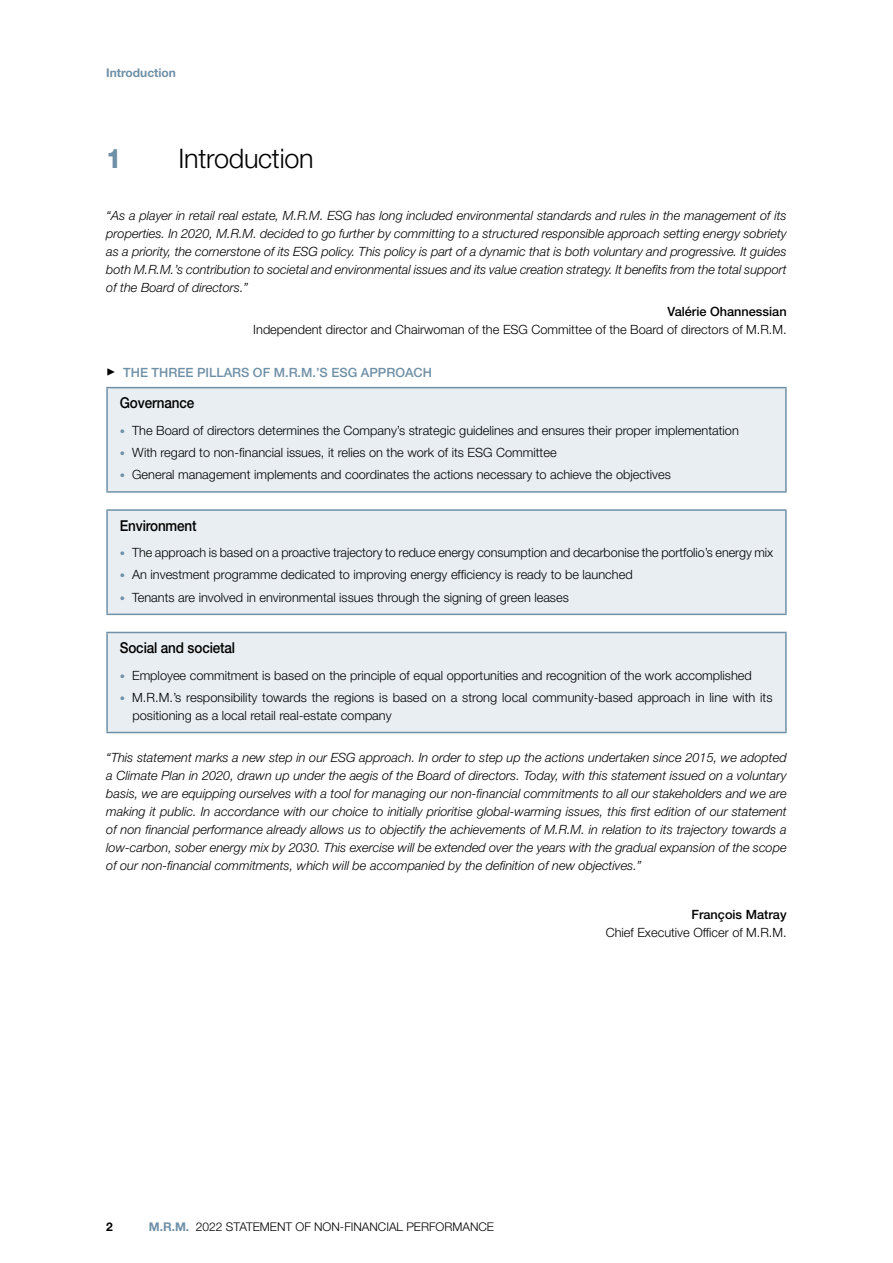
<style>
.page{position:relative;width:893px;height:1263px;background:#fff}
.page>*{position:absolute;margin:0;border:0;box-sizing:border-box;transform-origin:0 0}
.t1{font:300 27px "Helvetica Neue LT Std";letter-spacing:-.01em;color:#000}
.t2{font:800 27px "Helvetica Neue LT Std";color:#6f90a7;scale:.9 1}
.t3{font:500 15px "Helvetica Neue LT Std";letter-spacing:-.01em;color:#000;scale:.9 1}
.t4{font:italic 300 12.75px/18px "Helvetica Neue LT Std";color:#000;text-align:justify}
.t5{font:300 12.75px/18px "Helvetica Neue LT Std";color:#000}
.t6{font:500 12.75px "Helvetica Neue LT Std";color:#6f90a7}
.t7{font:500 12.75px "Helvetica Neue LT Std";color:#000}
.t8{font:300 12px "Helvetica Neue LT Pro";color:#000}
.t9{font:700 12px "Helvetica Neue LT Std";color:#6f90a7}
.t10{font:700 12px "Helvetica Neue LT Std";color:#000}
.s1{color:#000}
.s2{font-weight:700;font-size:10.5px;color:#6f90a7}
.s3{font-weight:700;color:#6f90a7}
</style>
<div class="page">
<div style="left:107px;top:388px;width:679px;height:104px;background:#e9eef2"></div>
<hr style="left:106px;top:387px;width:681px;height:1px;background:#6f90a7">
<hr style="left:106px;top:388px;width:2px;height:103px;background:#6f90a7">
<hr style="left:785px;top:388px;width:2px;height:103px;background:#6f90a7">
<hr style="left:106px;top:491px;width:681px;height:2px;background:#6f90a7">
<div style="left:107px;top:510px;width:679px;height:104px;background:#e9eef2"></div>
<hr style="left:106px;top:509px;width:681px;height:2px;background:#6f90a7">
<hr style="left:106px;top:511px;width:2px;height:103px;background:#6f90a7">
<hr style="left:785px;top:511px;width:2px;height:103px;background:#6f90a7">
<hr style="left:106px;top:614px;width:681px;height:1px;background:#6f90a7">
<div style="left:107px;top:632px;width:679px;height:100px;background:#e9eef2"></div>
<hr style="left:106px;top:632px;width:681px;height:1px;background:#6f90a7">
<hr style="left:106px;top:633px;width:2px;height:99px;background:#6f90a7">
<hr style="left:785px;top:633px;width:2px;height:99px;background:#6f90a7">
<hr style="left:106px;top:732px;width:681px;height:1px;background:#6f90a7">
<p class="t9" style="left:106px;top:65px;width:71px">Introduction</p>
<h1 class="t2" style="left:106px;top:142px;width:19px">1</h1>
<h1 class="t1" style="left:179px;top:142px;width:137px">Introduction</h1>
<p class="t4" style="left:106px;top:206px;width:682px">“As a player in retail real estate, M.R.M. ESG has long included environmental standards and rules in the management of its properties. In 2020, M.R.M. decided to go further by committing to a structured responsible approach setting energy sobriety as a priority, the cornerstone of its ESG policy. This policy is part of a dynamic that is both voluntary and progressive. It guides both M.R.M.’s contribution to societal and environmental issues and its value creation strategy. It benefits from the total support of the Board of directors.”</p>
<p class="t7" style="left:668px;top:304px;width:121px">Valérie Ohannessian</p>
<p class="t5" style="left:253px;top:320px;width:535px">Independent director and Chairwoman of the ESG Committee of the Board of directors of M.R.M.</p>
<p class="t6" style="left:106px;top:364px;width:327px"><span class="s1">✓</span> THE THREE PILLARS OF M.R.M.’S ESG APPROACH</p>
<p class="t3" style="left:120px;top:394px;width:84px">Governance</p>
<p class="t5" style="left:120px;top:421px;width:621px"><span class="s2">•</span> The Board of directors determines the Company’s strategic guidelines and ensures their proper implementation</p>
<p class="t5" style="left:120px;top:443px;width:438px"><span class="s2">•</span> With regard to non-financial issues, it relies on the work of its ESG Committee</p>
<p class="t5" style="left:120px;top:465px;width:553px"><span class="s2">•</span> General management implements and coordinates the actions necessary to achieve the objectives</p>
<p class="t3" style="left:120px;top:516px;width:87px">Environment</p>
<p class="t5" style="left:120px;top:543px;width:655px"><span class="s2">•</span> The approach is based on a proactive trajectory to reduce energy consumption and decarbonise the portfolio’s energy mix</p>
<p class="t5" style="left:120px;top:565px;width:514px"><span class="s2">•</span> An investment programme dedicated to improving energy efficiency is ready to be launched</p>
<p class="t5" style="left:120px;top:588px;width:451px"><span class="s2">•</span> Tenants are involved in environmental issues through the signing of green leases</p>
<p class="t3" style="left:120px;top:639px;width:130px">Social and societal</p>
<p class="t5" style="left:120px;top:666px;width:634px"><span class="s2">•</span> Employee commitment is based on the principle of equal opportunities and recognition of the work accomplished</p>
<p class="t5" style="left:133px;top:688px;width:642px;text-indent:-13px"><span class="s2">•</span> M.R.M.’s responsibility towards the regions is based on a strong local community-based approach in line with its positioning as a local retail real-estate company</p>
<p class="t4" style="left:106px;top:748px;width:682px">“This statement marks a new step in our ESG approach. In order to step up the actions undertaken since 2015, we adopted a Climate Plan in 2020, drawn up under the aegis of the Board of directors. Today, with this statement issued on a voluntary basis, we are equipping ourselves with a tool for managing our non-financial commitments to all our stakeholders and we are making it public. In accordance with our choice to initially prioritise global-warming issues, this first edition of our statement of non financial performance already allows us to objectify the achievements of M.R.M. in relation to its trajectory towards a low-carbon, sober energy mix by 2030. This exercise will be extended over the years with the gradual expansion of the scope of our non-financial commitments, which will be accompanied by the definition of new objectives.”</p>
<p class="t7" style="left:691px;top:906px;width:97px">François Matray</p>
<p class="t5" style="left:606px;top:923px;width:182px">Chief Executive Officer of M.R.M.</p>
<p class="t10" style="left:106px;top:1219px;width:8px">2</p>
<p class="t8" style="left:149px;top:1220px;width:347px"><span class="s3">M.R.M.</span> 2022 STATEMENT OF NON-FINANCIAL PERFORMANCE</p>
</div>
